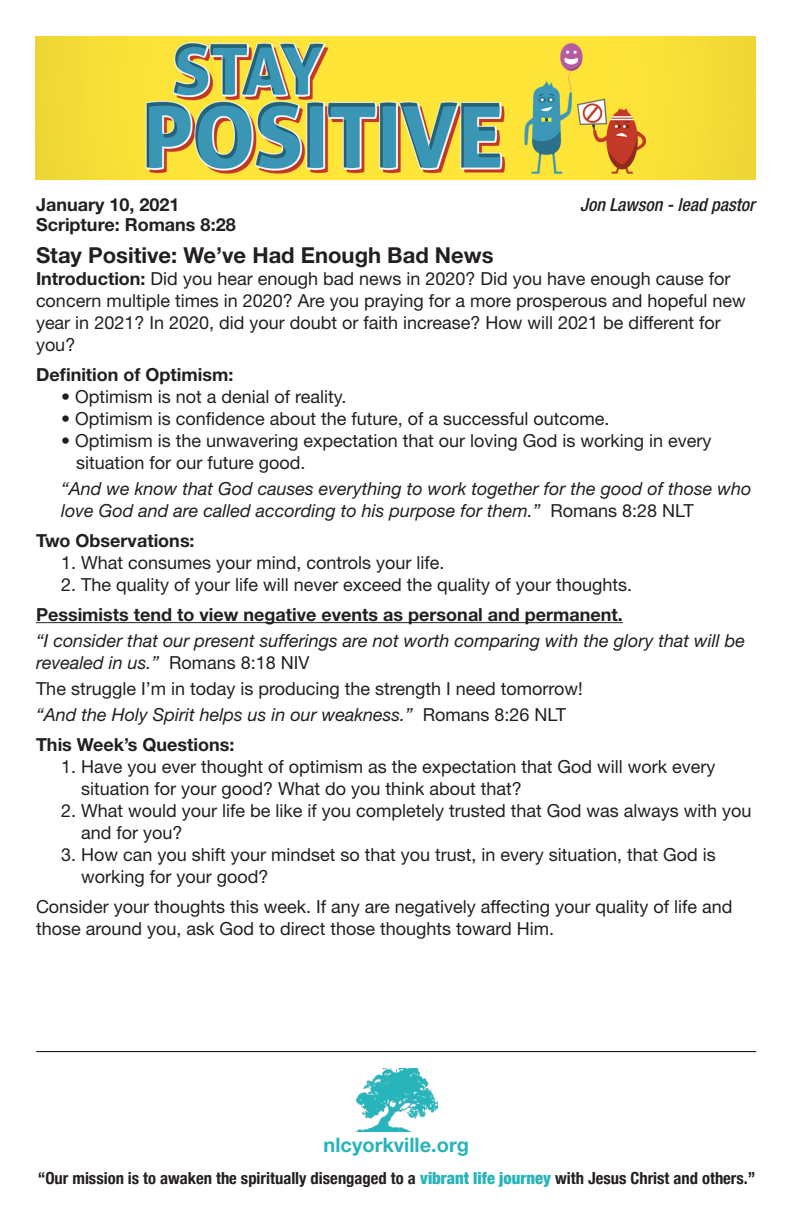
<style>
.page{position:relative;width:792px;height:1224px;background:#fff}
.page>*{position:absolute;margin:0;border:0;box-sizing:border-box;transform-origin:0 0}
.t1{font:700 22px "Helvetica Neue LT Std";color:#231f20}
.t2{font:700 20px "Helvetica Neue LT Std";color:#29b4b9}
.t3{font:18px/22px "Helvetica Neue LT Std";color:#231f20}
.t4{font:italic 18px/22px "Helvetica Neue LT Std";color:#231f20}
.t5{font:700 18px "Helvetica Neue LT Std";color:#231f20}
.t6{font:italic 500 condensed 18px "Helvetica Neue LT Std";color:#231f20}
.t7{font:700 condensed 16.6px "Helvetica Neue";color:#231f20}
.s1{font-weight:700}
.s2{font-style:normal}
.s3{font-weight:900;color:#29b4b9}
</style>
<div class="page">
<img style="left:355px;top:1068px;width:82px;height:63px">
<hr style="left:36px;top:1051px;width:720px;height:1px;background:#000">
<img style="left:36px;top:36px;width:720px;height:144px">
<hr style="left:36px;top:622px;width:587px;height:1px;background:#231f20">
<p class="t5" style="left:36px;top:193px;width:145px">January 10, 2021</p>
<p class="t6" style="left:580px;top:194px;width:176px">Jon Lawson - lead pastor</p>
<p class="t5" style="left:36px;top:213px;width:201px">Scripture: Romans 8:28</p>
<p class="t1" style="left:36px;top:241px;width:459px">Stay Positive: We’ve Had Enough Bad News</p>
<p class="t3" style="left:36px;top:267px;width:711px"><span class="s1">Introduction:</span> Did you hear enough bad news in 2020? Did you have enough cause for concern multiple times in 2020? Are you praying for a more prosperous and hopeful new year in 2021? In 2020, did your doubt or faith increase? How will 2021 be different for you?</p>
<p class="t5" style="left:36px;top:363px;width:199px">Definition of Optimism:</p>
<p class="t3" style="left:61px;top:385px;width:287px">• Optimism is not a denial of reality.</p>
<p class="t3" style="left:61px;top:407px;width:550px">• Optimism is confidence about the future, of a successful outcome.</p>
<p class="t3" style="left:61px;top:429px;width:652px">• Optimism is the unwavering expectation that our loving God is working in every</p>
<p class="t3" style="left:76px;top:451px;width:231px">situation for our future good.</p>
<p class="t4" style="left:61px;top:477px;width:692px">“And we know that God causes everything to work together for the good of those who</p>
<p class="t4" style="left:61px;top:499px;width:634px">love God and are called according to his purpose for them.” <span class="s2">Romans 8:28 NLT</span></p>
<p class="t5" style="left:36px;top:529px;width:160px">Two Observations:</p>
<p class="t3" style="left:61px;top:551px;width:385px">1. What consumes your mind, controls your life.</p>
<p class="t3" style="left:61px;top:573px;width:573px">2. The quality of your life will never exceed the quality of your thoughts.</p>
<p class="t5" style="left:36px;top:603px;width:588px">Pessimists tend to view negative events as personal and permanent.</p>
<p class="t4" style="left:36px;top:629px;width:711px">“I consider that our present sufferings are not worth comparing with the glory that will be revealed in us.” <span class="s2">Romans 8:18 NIV</span></p>
<p class="t3" style="left:36px;top:677px;width:548px">The struggle I’m in today is producing the strength I need tomorrow!</p>
<p class="t4" style="left:36px;top:703px;width:532px">“And the Holy Spirit helps us in our weakness.” <span class="s2">Romans 8:26 NLT</span></p>
<p class="t5" style="left:36px;top:733px;width:200px">This Week’s Questions:</p>
<p class="t3" style="left:61px;top:755px;width:656px">1. Have you ever thought of optimism as the expectation that God will work every</p>
<p class="t3" style="left:81px;top:777px;width:442px">situation for your good? What do you think about that?</p>
<p class="t3" style="left:61px;top:799px;width:692px">2. What would your life be like if you completely trusted that God was always with you</p>
<p class="t3" style="left:81px;top:821px;width:103px">and for you?</p>
<p class="t3" style="left:61px;top:843px;width:656px">3. How can you shift your mindset so that you trust, in every situation, that God is</p>
<p class="t3" style="left:81px;top:865px;width:189px">working for your good?</p>
<p class="t3" style="left:36px;top:895px;width:698px">Consider your thoughts this week. If any are negatively affecting your quality of life and those around you, ask God to direct those thoughts toward Him.</p>
<p class="t2" style="left:324px;top:1132px;width:147px">nlcyorkville.org</p>
<p class="t7" style="left:38px;top:1164px;width:719px">“Our mission is to awaken the spiritually disengaged to a <span class="s3">vibrant life journey</span> with Jesus Christ and others.”</p>
</div>
